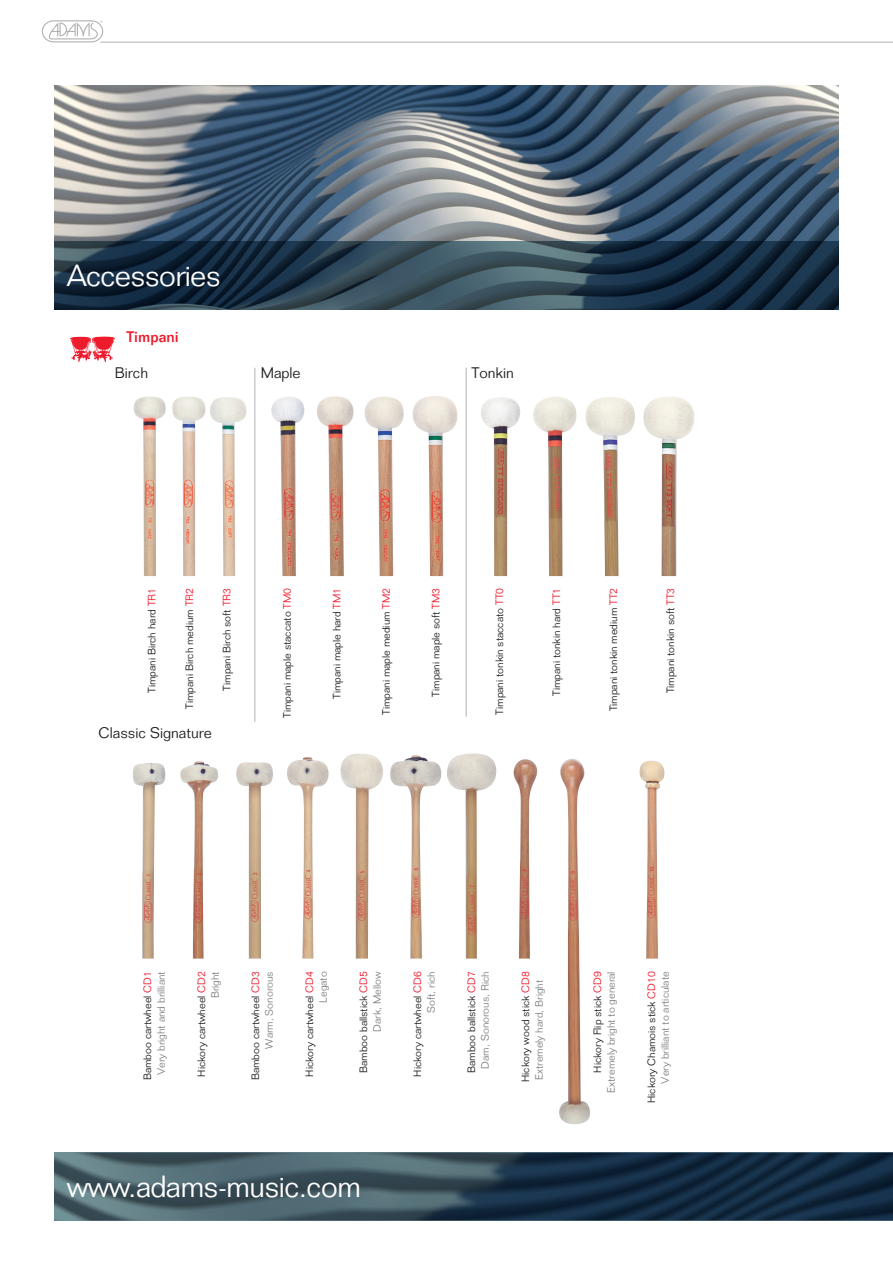
<style>
.page{position:relative;width:893px;height:1263px;background:#fff}
.page>*{position:absolute;margin:0;border:0;box-sizing:border-box;transform-origin:0 0}
.t1{font:300 30px "Folio Std";letter-spacing:-.02em;color:#fff}
.t2{font:300 15px "Folio Std";color:#231f20}
.t3{font:500 15px "Folio Std";color:#ee1b2d}
.t4{font:300 10.5px/13.5px "Folio Std";color:#231f20;text-align:right}
.t5{font:300 10.5px/13.5px "Folio Std";color:#808285;text-align:center}
.s1{color:#ee1b2d}
.s2{color:#231f20}
.s3{color:#808285}
</style>
<div class="page">
<hr style="left:100px;top:42px;width:793px;height:1px;background:#b2b3b7">
<svg style="left:42px;top:20px;width:61px;height:22px"></svg>
<svg style="left:70px;top:337px;width:45px;height:25px"></svg>
<img style="left:54px;top:85px;width:785px;height:156px">
<svg style="left:54px;top:241px;width:785px;height:68px;background:#233a4b"></svg>
<svg style="left:54px;top:1152px;width:839px;height:68px;background:#2e4655"></svg>
<img style="left:134px;top:396px;width:32px;height:180px">
<img style="left:172px;top:397px;width:33px;height:179px">
<img style="left:210px;top:397px;width:37px;height:179px">
<img style="left:481px;top:397px;width:39px;height:179px">
<img style="left:533px;top:397px;width:43px;height:179px">
<img style="left:585px;top:397px;width:50px;height:179px">
<img style="left:643px;top:397px;width:52px;height:179px">
<img style="left:365px;top:397px;width:39px;height:179px">
<img style="left:271px;top:397px;width:33px;height:179px">
<img style="left:317px;top:396px;width:36px;height:180px">
<img style="left:413px;top:396px;width:45px;height:180px">
<hr style="left:255px;top:368px;width:1px;height:354px;background:#b2b3b7">
<hr style="left:466px;top:368px;width:1px;height:348px;background:#b2b3b7">
<img style="left:133px;top:763px;width:33px;height:195px">
<img style="left:390px;top:755px;width:51px;height:203px">
<img style="left:180px;top:761px;width:38px;height:197px">
<img style="left:236px;top:762px;width:37px;height:196px">
<img style="left:287px;top:757px;width:42px;height:201px">
<img style="left:340px;top:753px;width:43px;height:205px">
<img style="left:447px;top:753px;width:49px;height:205px">
<img style="left:513px;top:759px;width:24px;height:199px">
<img style="left:639px;top:761px;width:26px;height:197px">
<img style="left:559px;top:759px;width:31px;height:365px">
<h1 class="t1" style="left:67px;top:258px;width:156px">Accessories</h1>
<h2 class="t3" style="left:127px;top:328px;width:54px">Timpani</h2>
<h2 class="t2" style="left:115px;top:364px;width:35px">Birch</h2>
<h2 class="t2" style="left:261px;top:364px;width:42px">Maple</h2>
<h2 class="t2" style="left:471px;top:364px;width:44px">Tonkin</h2>
<p class="t4" style="left:145px;top:693px;width:107px;rotate:-90deg">Timpani Birch hard <span class="s1">TR1</span></p>
<p class="t4" style="left:183px;top:709px;width:122px;rotate:-90deg">Timpani Birch medium <span class="s1">TR2</span></p>
<p class="t4" style="left:220px;top:691px;width:104px;rotate:-90deg">Timpani Birch soft <span class="s1">TR3</span></p>
<p class="t4" style="left:280px;top:718px;width:131px;rotate:-90deg">Timpani maple staccato <span class="s1">TM0</span></p>
<p class="t4" style="left:330px;top:699px;width:113px;rotate:-90deg">Timpani maple hard <span class="s1">TM1</span></p>
<p class="t4" style="left:379px;top:715px;width:128px;rotate:-90deg">Timpani maple medium <span class="s1">TM2</span></p>
<p class="t4" style="left:429px;top:697px;width:110px;rotate:-90deg">Timpani maple soft <span class="s1">TM3</span></p>
<p class="t4" style="left:493px;top:714px;width:128px;rotate:-90deg">Timpani tonkin staccato <span class="s1">TT0</span></p>
<p class="t4" style="left:550px;top:696px;width:109px;rotate:-90deg">Timpani tonkin hard <span class="s1">TT1</span></p>
<p class="t4" style="left:607px;top:711px;width:125px;rotate:-90deg">Timpani tonkin medium <span class="s1">TT2</span></p>
<p class="t4" style="left:664px;top:693px;width:107px;rotate:-90deg">Timpani tonkin soft <span class="s1">TT3</span></p>
<h2 class="t2" style="left:99px;top:724px;width:115px">Classic Signature</h2>
<p class="t5" style="left:141px;top:1080px;width:110px;rotate:-90deg"><span class="s2">Bamboo cartwheel</span> <span class="s1">CD1<br></span>Very bright and brilliant</p>
<p class="t4" style="left:195px;top:1076px;width:107px;rotate:-90deg">Hickory cartwheel <span class="s1">CD2<br></span><span class="s3">Bright</span></p>
<p class="t4" style="left:249px;top:1080px;width:110px;rotate:-90deg">Bamboo cartwheel <span class="s1">CD3<br></span><span class="s3">Warm, Sonorous</span></p>
<p class="t4" style="left:303px;top:1076px;width:107px;rotate:-90deg">Hickory cartwheel <span class="s1">CD4<br></span><span class="s3">Legato</span></p>
<p class="t4" style="left:357px;top:1073px;width:103px;rotate:-90deg">Bamboo ballstick <span class="s1">CD5<br></span><span class="s3">Dark, Mellow</span></p>
<p class="t4" style="left:411px;top:1076px;width:107px;rotate:-90deg">Hickory cartwheel <span class="s1">CD6<br></span><span class="s3">Soft, rich</span></p>
<p class="t5" style="left:465px;top:1073px;width:103px;rotate:-90deg"><span class="s2">Bamboo ballstick</span> <span class="s1">CD7<br></span>Darn, Sonorous, Rich</p>
<p class="t5" style="left:519px;top:1082px;width:112px;text-align:left;rotate:-90deg"><span class="s2">Hickory wood stick</span> <span class="s1">CD8<br></span>Extremely hard, Bright</p>
<p class="t5" style="left:591px;top:1092px;width:123px;text-align:right;rotate:-90deg"><span class="s2">Hickory Flip stick</span> <span class="s1">CD9<br></span>Extremely bright to general</p>
<p class="t5" style="left:645px;top:1103px;width:133px;text-align:right;rotate:-90deg"><span class="s2">Hickory Chamois stick</span> <span class="s1">CD10<br></span>Very brilliant to articulate</p>
<h1 class="t1" style="left:67px;top:1169px;width:296px">www.adams-music.com</h1>
</div>
